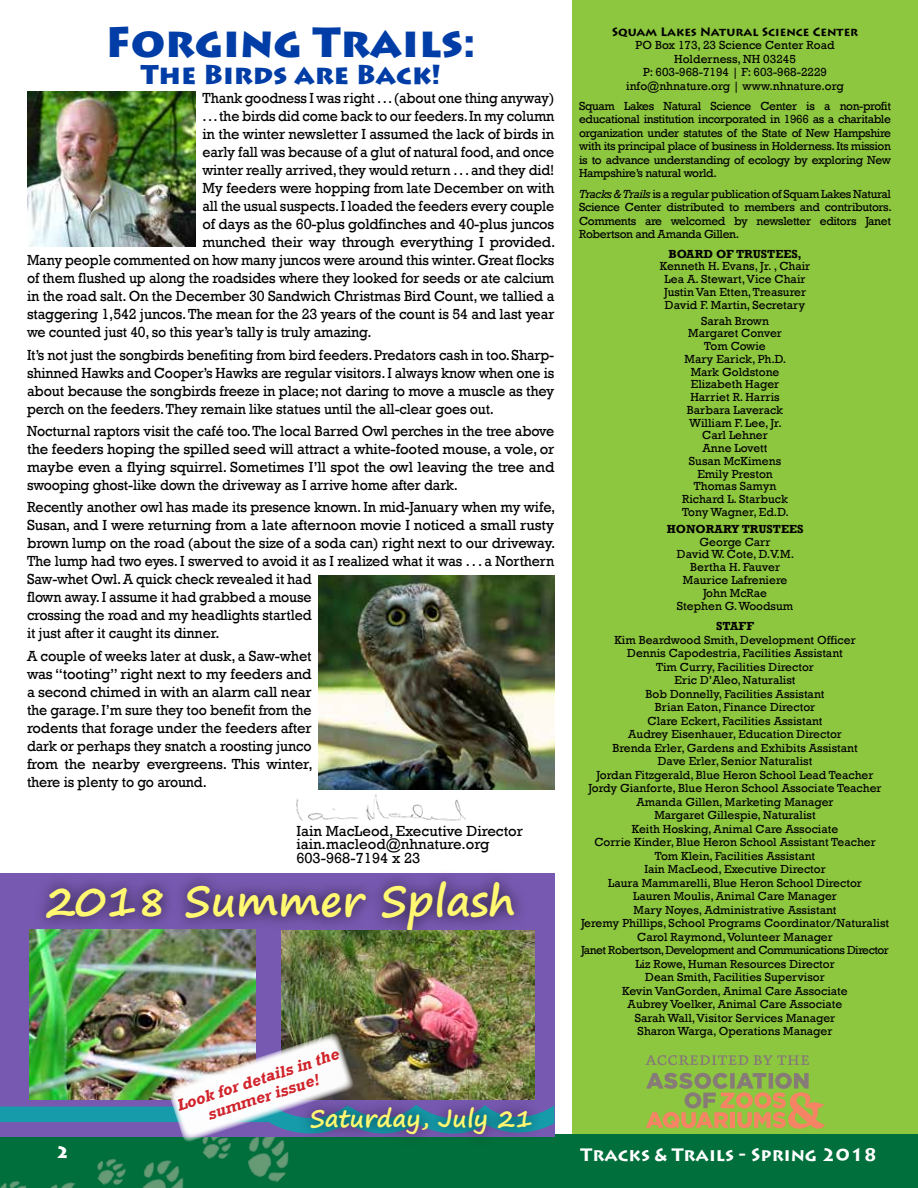
<style>
.page{position:relative;width:918px;height:1188px;background:#fff}
.page>*{position:absolute;margin:0;border:0;box-sizing:border-box;transform-origin:0 0}
.t1{font:700 42px "Segoe Print";color:#fff870}
.t2{font:900 42px "Lithos Pro";color:#003da6}
.t3{font:900 27px "Lithos Pro";color:#003da6}
.t4{font:700 24px "Segoe Print";color:#fff870}
.t5{font:700 18px "Lithos Pro";color:#fff}
.t6{font:italic 700 16.5px/18px "Rockwell";color:#d2232a;text-align:center}
.t7{font:900 16.5px "Lithos Pro";color:#fff}
.t8{font:15px/18px "Rockwell";letter-spacing:-.01em;color:#000;text-align:justify;scale:.95 1}
.t9{font:15px/18px "Rockwell";letter-spacing:-.01em;color:#000;text-align:justify}
.t10{font:15px/18px "Rockwell";letter-spacing:-.01em;color:#000;scale:.96 1}
.t11{font:12px/13.5px "Rockwell";color:#000;text-align:center}
.t12{font:700 12px "Rockwell";color:#000}
.t13{font:700 12px "Lithos Pro";color:#000}
.s1{font-style:italic}
</style>
<div class="page">
<div style="left:0;top:1134px;width:918px;height:54px;background:#006f3b"></div>
<img style="left:0;top:1181px;width:75px;height:7px">
<img style="left:202px;top:1144px;width:87px;height:39px">
<img style="left:97px;top:1158px;width:87px;height:30px">
<div style="left:572px;top:0;width:346px;height:1134px;background:#8dc63f"></div>
<img style="left:27px;top:92px;width:169px;height:155px">
<svg style="left:645px;top:1055px;width:164px;height:10px"></svg>
<svg style="left:646px;top:1073px;width:179px;height:56px"></svg>
<img style="left:296px;top:794px;width:169px;height:27px">
<img style="left:318px;top:575px;width:236px;height:215px">
<hr style="left:917px;top:658px;width:1px;height:476px;background:#003da6">
<div style="left:0;top:874px;width:554px;height:263px;background:#7859b1"></div>
<div style="left:32px;top:867px;width:496px;height:77px;background:#000;opacity:.75"></div>
<img style="left:30px;top:930px;width:226px;height:102px">
<img style="left:281px;top:931px;width:253px;height:101px">
<img style="left:0;top:1032px;width:554px;height:112px">
<h1 class="t2" style="left:105px;top:16px;width:372px">Forging Trails:</h1>
<h2 class="t3" style="left:141px;top:57px;width:301px">The Birds are Back!</h2>
<p class="t8" style="left:202px;top:90px;width:372px">Thank goodness I was right . . . (about one thing anyway)</p>
<p class="t8" style="left:202px;top:108px;width:372px">. . . the birds did come back to our feeders. In my column</p>
<p class="t9" style="left:202px;top:126px;width:353px">in the winter newsletter I assumed the lack of birds in</p>
<p class="t8" style="left:202px;top:144px;width:372px">early fall was because of a glut of natural food, and once</p>
<p class="t8" style="left:202px;top:162px;width:372px">winter really arrived, they would return . . . and they did!</p>
<p class="t10" style="left:202px;top:180px;width:368px">My feeders were hopping from late December on with</p>
<p class="t8" style="left:202px;top:198px;width:372px">all the usual suspects. I loaded the feeders every couple</p>
<p class="t9" style="left:202px;top:216px;width:353px">of days as the 60-plus goldfinches and 40-plus juncos</p>
<p class="t9" style="left:202px;top:234px;width:355px">munched their way through everything I provided.</p>
<p class="t8" style="left:27px;top:252px;width:557px">Many people commented on how many juncos were around this winter. Great flocks</p>
<p class="t8" style="left:27px;top:270px;width:557px">of them flushed up along the roadsides where they looked for seeds or ate calcium</p>
<p class="t9" style="left:27px;top:288px;width:529px">in the road salt. On the December 30 Sandwich Christmas Bird Count, we tallied a</p>
<p class="t9" style="left:27px;top:306px;width:529px">staggering 1,542 juncos. The mean for the 23 years of the count is 54 and last year</p>
<p class="t8" style="left:27px;top:324px;width:364px">we counted just 40, so this year’s tally is truly amazing.</p>
<p class="t8" style="left:27px;top:346px;width:557px">It’s not just the songbirds benefiting from bird feeders. Predators cash in too. Sharp&shy;shinned Hawks and Cooper’s Hawks are regular visitors. I always know when one is about because the songbirds freeze in place; not daring to move a muscle as they perch on the feeders. They remain like statues until the all-clear goes out.</p>
<p class="t8" style="left:27px;top:422px;width:557px">Nocturnal raptors visit the café too. The local Barred Owl perches in the tree above the feeders hoping the spilled seed will attract a white-footed mouse, a vole, or maybe even a flying squirrel. Sometimes I’ll spot the owl leaving the tree and swooping ghost-like down the driveway as I arrive home after dark.</p>
<p class="t10" style="left:27px;top:499px;width:552px">Recently another owl has made its presence known. In mid-January when my wife, Susan, and I were returning from a late afternoon movie I noticed a small rusty brown lump on the road (about the size of a soda can) right next to our driveway.<br>The lump had two eyes. I swerved to avoid it as I realized what it was . . . a Northern Saw-whet Owl. A quick check revealed it had<br>flown away. I assume it had grabbed a mouse<br>crossing the road and my headlights startled<br>it just after it caught its dinner.</p>
<p class="t9" style="left:27px;top:647px;width:287px">A couple of weeks later at dusk, a Saw-whet was “tooting” right next to my feeders and a second chimed in with an alarm call near the garage. I’m sure they too benefit from the rodents that forage under the feeders after dark or perhaps they snatch a roosting junco from the nearby evergreens. This winter, there is plenty to go around.</p>
<p class="t9" style="left:296px;top:824px;width:228px;line-height:13.5px;text-align:left">Iain MacLeod, Executive Director iain.macleod@nhnature.org<br>603-968-7194 x 23</p>
<h1 class="t1" style="left:45px;top:863px;width:471px">2018 Summer Splash</h1>
<h3 class="t6" style="left:175px;top:1098px;width:171px;rotate:-18deg">Look for details in the summer issue!</h3>
<h3 class="t4" style="left:310px;top:1096px;width:224px">Saturday, July 21</h3>
<p class="t13" style="left:612px;top:24px;width:248px">Squam Lakes Natural Science Center</p>
<p class="t11" style="left:626px;top:39px;width:219px">PO Box 173, 23 Science Center Road<br>Holderness, NH 03245<br>P: 603-968-7194 | F: 603-968-2229 info@nhnature.org | www.nhnature.org</p>
<p class="t11" style="left:579px;top:99px;width:313px;text-align:justify">Squam Lakes Natural Science Center is a non-profit educational institution incorporated in 1966 as a charitable organization under statutes of the State of New Hampshire with its principal place of business in Holderness. Its mission is to advance understanding of ecology by exploring New Hampshire’s natural world.</p>
<p class="t11" style="left:579px;top:187px;width:314px;text-align:justify"><span class="s1">Tracks &amp; Trails</span> is a regular publication of Squam Lakes Natural Science Center distributed to members and contributors.<br>Comments are welcomed by newsletter editors Janet Robertson and Amanda Gillen.</p>
<p class="t12" style="left:668px;top:246px;width:135px">BOARD OF TRUSTEES,</p>
<p class="t11" style="left:660px;top:260px;width:152px;line-height:12.8px">Kenneth H. Evans, Jr. , Chair<br>Lea A. Stewart, Vice Chair<br>Justin Van Etten, Treasurer<br>David F. Martin, Secretary</p>
<p class="t11" style="left:682px;top:314px;width:108px;line-height:12.8px">Sarah Brown<br>Margaret Conver<br>Tom Cowie<br>Mary Earick, Ph.D.<br>Mark Goldstone<br>Elizabeth Hager<br>Harriet R. Harris<br>Barbara Laverack<br>William F. Lee, Jr.<br>Carl Lehner<br>Anne Lovett<br>Susan McKimens<br>Emily Preston<br>Thomas Samyn<br>Richard L. Starbuck<br>Tony Wagner, Ed.D.</p>
<p class="t12" style="left:667px;top:522px;width:138px">HONORARY TRUSTEES</p>
<p class="t11" style="left:677px;top:535px;width:119px;line-height:12.9px">George Carr<br>David W. Cote, D.V.M.<br>Bertha H. Fauver<br>Maurice Lafreniere<br>John McRae<br>Stephen G. Woodsum</p>
<p class="t12" style="left:716px;top:619px;width:40px">STAFF</p>
<p class="t11" style="left:581px;top:633px;width:310px">Kim Beardwood Smith, Development Officer<br>Dennis Capodestria, Facilities Assistant<br>Tim Curry, Facilities Director<br>Eric D’Aleo, Naturalist<br>Bob Donnelly, Facilities Assistant<br>Brian Eaton, Finance Director<br>Clare Eckert, Facilities Assistant<br>Audrey Eisenhauer, Education Director<br>Brenda Erler, Gardens and Exhibits Assistant<br>Dave Erler, Senior Naturalist<br>Jordan Fitzgerald, Blue Heron School Lead Teacher Jordy Gianforte, Blue Heron School Associate Teacher Amanda Gillen, Marketing Manager<br>Margaret Gillespie, Naturalist<br>Keith Hosking, Animal Care Associate<br>Corrie Kinder, Blue Heron School Assistant Teacher<br>Tom Klein, Facilities Assistant<br>Iain MacLeod, Executive Director<br>Laura Mammarelli, Blue Heron School Director<br>Lauren Moulis, Animal Care Manager<br>Mary Noyes, Administrative Assistant<br>Jeremy Phillips, School Programs Coordinator/Naturalist Carol Raymond, Volunteer Manager<br>Janet Robertson, Development and Communications Director Liz Rowe, Human Resources Director<br>Dean Smith, Facilities Supervisor<br>Kevin VanGorden, Animal Care Associate<br>Aubrey Voelker, Animal Care Associate<br>Sarah Wall, Visitor Services Manager<br>Sharon Warga, Operations Manager</p>
<h3 class="t7" style="left:56px;top:1142px;width:15px">2</h3>
<h3 class="t5" style="left:581px;top:1144px;width:298px">Tracks &amp; Trails - Spring 2018</h3>
</div>
